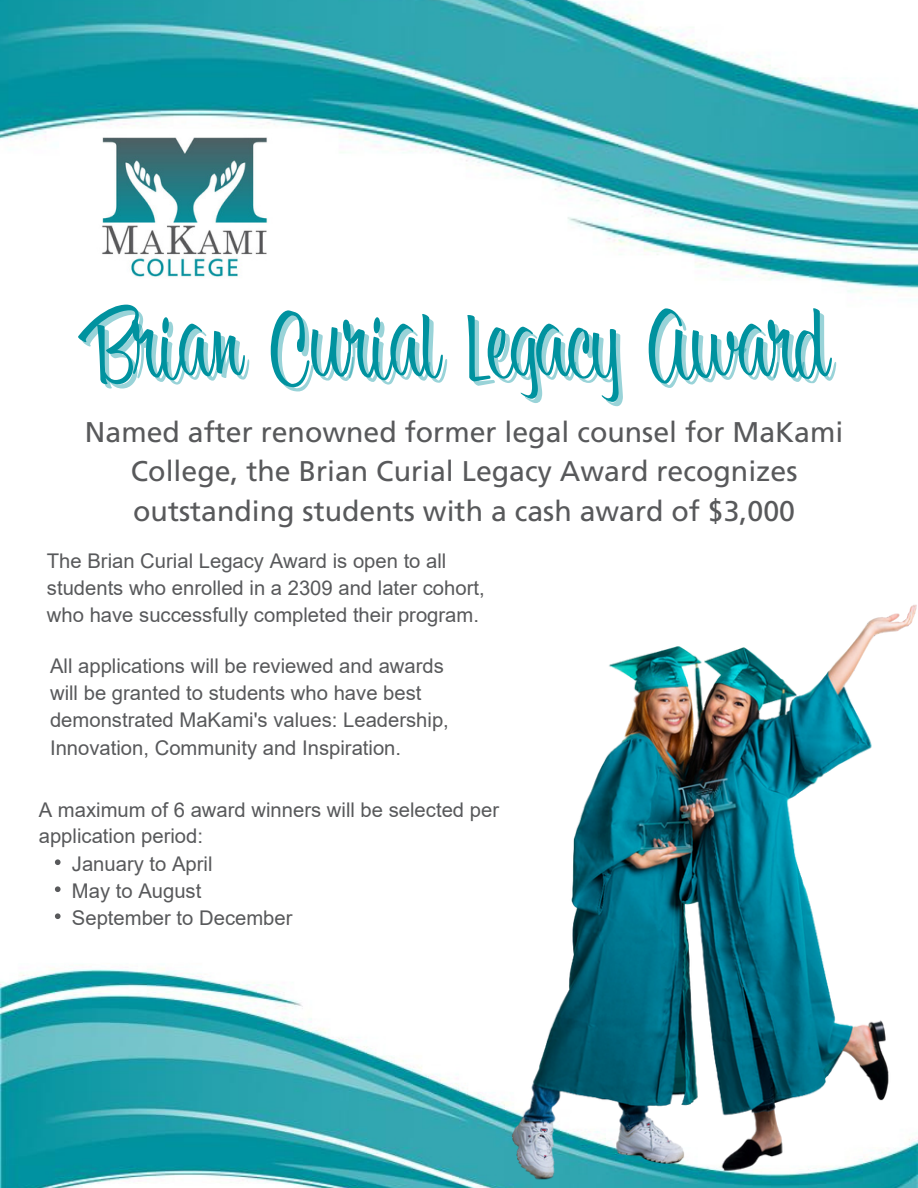
<style>
.page{position:relative;width:918px;height:1188px;background:#fff}
.page>*{position:absolute;margin:0;border:0;box-sizing:border-box;transform-origin:0 0}
.t1{font:98.25px "LHF Bounce Script";color:#00929f}
.t2{font:28.5px/39.3px "Frutiger CE";color:#58595b;text-align:center}
.t3{font:20.25px/27.2px "Arial";color:#58595b}
</style>
<div class="page">
<img style="left:0;top:968px;width:483px;height:220px">
<img style="left:0;top:0;width:918px;height:299px">
<img style="left:78px;top:130px;width:213px;height:169px">
<img style="left:483px;top:604px;width:435px;height:584px">
<svg style="left:55px;top:859px;width:6px;height:6px"></svg>
<svg style="left:55px;top:886px;width:6px;height:6px"></svg>
<svg style="left:55px;top:913px;width:6px;height:6px"></svg>
<p class="t1" style="left:88px;top:290px;width:742px">Brian Curial Legacy Award</p>
<p class="t2" style="left:85px;top:412px;width:760px">Named after renowned former legal counsel for MaKami<br>College, the Brian Curial Legacy Award recognizes outstanding students with a cash award of $3,000</p>
<p class="t3" style="left:47px;top:547px;width:439px">The Brian Curial Legacy Award is open to all students who enrolled in a 2309 and later cohort, who have successfully completed their program.</p>
<p class="t3" style="left:50px;top:652px;width:400px">All applications will be reviewed and awards will be granted to students who have best demonstrated MaKami's values: Leadership, Innovation, Community and Inspiration.</p>
<p class="t3" style="left:39px;top:796px;width:462px">A maximum of 6 award winners will be selected per</p>
<p class="t3" style="left:39px;top:823px;width:166px">application period:</p>
<p class="t3" style="left:72px;top:850px;width:142px">January to April</p>
<p class="t3" style="left:72px;top:877px;width:131px">May to August</p>
<p class="t3" style="left:72px;top:904px;width:222px">September to December</p>
</div>
